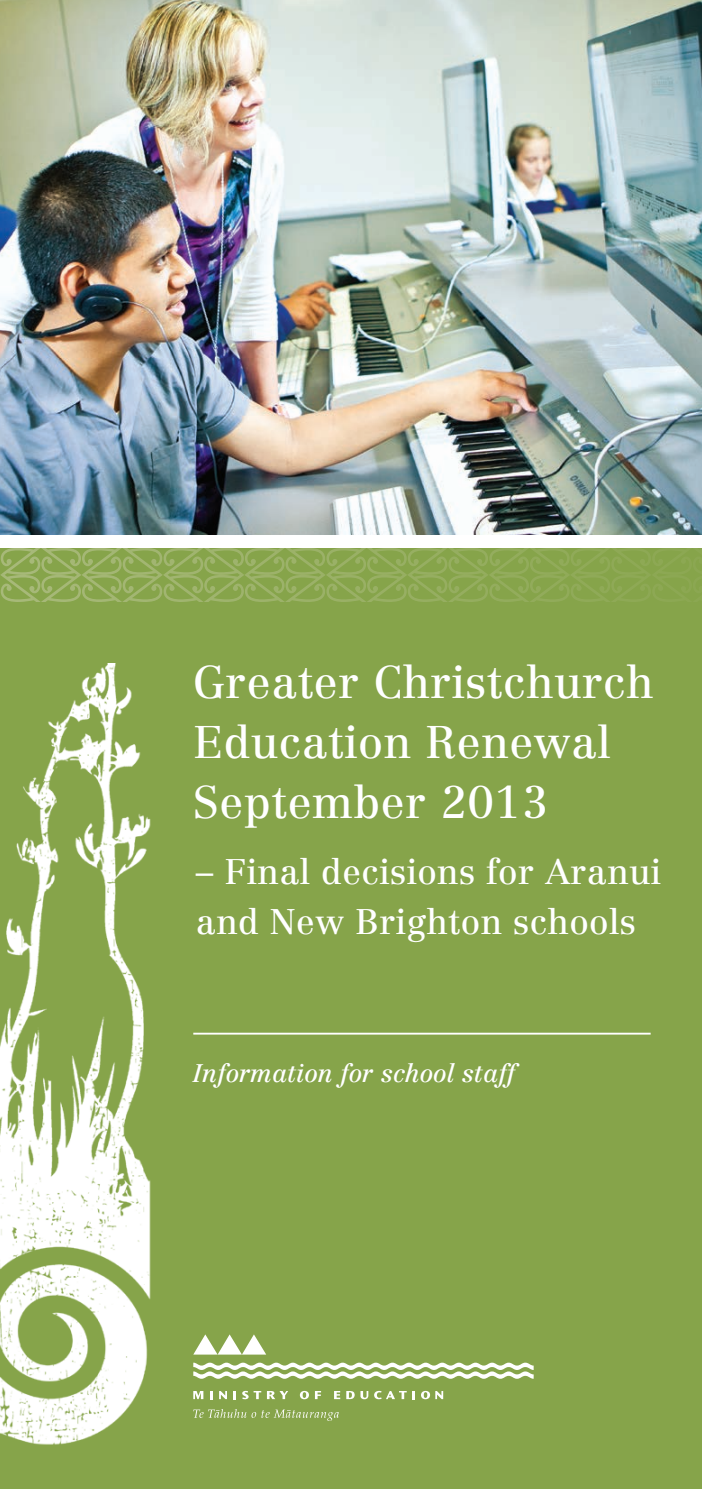
<style>
.page{position:relative;width:702px;height:1489px;background:#fff}
.page>*{position:absolute;margin:0;border:0;box-sizing:border-box;transform-origin:0 0}
.t1{font:45px/60px "Centennial";letter-spacing:.01em;color:#fff}
.t2{font:35px/50px "Centennial";letter-spacing:.01em;color:#fff}
.t3{font:italic 25px "Centennial";color:#fff}
</style>
<div class="page">
<div style="left:0;top:542px;width:702px;height:946px;background:#86a44a"></div>
<hr style="left:193px;top:1032px;width:457px;height:2px;background:#fff">
<svg style="left:193px;top:1409px;width:146px;height:11px"></svg>
<svg style="left:193px;top:1391px;width:10px;height:7px"></svg>
<svg style="left:210px;top:1391px;width:2px;height:7px"></svg>
<svg style="left:219px;top:1391px;width:8px;height:7px"></svg>
<svg style="left:233px;top:1391px;width:3px;height:7px"></svg>
<svg style="left:242px;top:1390px;width:19px;height:9px"></svg>
<svg style="left:267px;top:1391px;width:21px;height:7px"></svg>
<svg style="left:300px;top:1390px;width:9px;height:9px"></svg>
<svg style="left:315px;top:1391px;width:6px;height:7px"></svg>
<svg style="left:334px;top:1391px;width:6px;height:7px"></svg>
<svg style="left:346px;top:1391px;width:8px;height:7px"></svg>
<svg style="left:360px;top:1391px;width:8px;height:7px"></svg>
<svg style="left:374px;top:1390px;width:32px;height:9px"></svg>
<svg style="left:412px;top:1391px;width:3px;height:7px"></svg>
<svg style="left:421px;top:1390px;width:22px;height:9px"></svg>
<svg style="left:193px;top:1362px;width:340px;height:16px"></svg>
<svg style="left:193px;top:1334px;width:73px;height:20px"></svg>
<img style="left:0;top:663px;width:151px;height:782px">
<img style="left:0;top:0;width:702px;height:535px">
<svg style="left:0;top:548px;width:650px;height:54px"></svg>
<div style="left:0;top:536px;width:702px;height:12px;background:#fff"></div>
<p class="t1" style="left:193px;top:652px;width:462px">Greater Christchurch<br>Education Renewal<br>September 2013</p>
<p class="t2" style="left:196px;top:846px;width:467px">– Final decisions for Aranui and New Brighton schools</p>
<p class="t3" style="left:193px;top:1058px;width:323px">Information for school staff</p>
</div>
